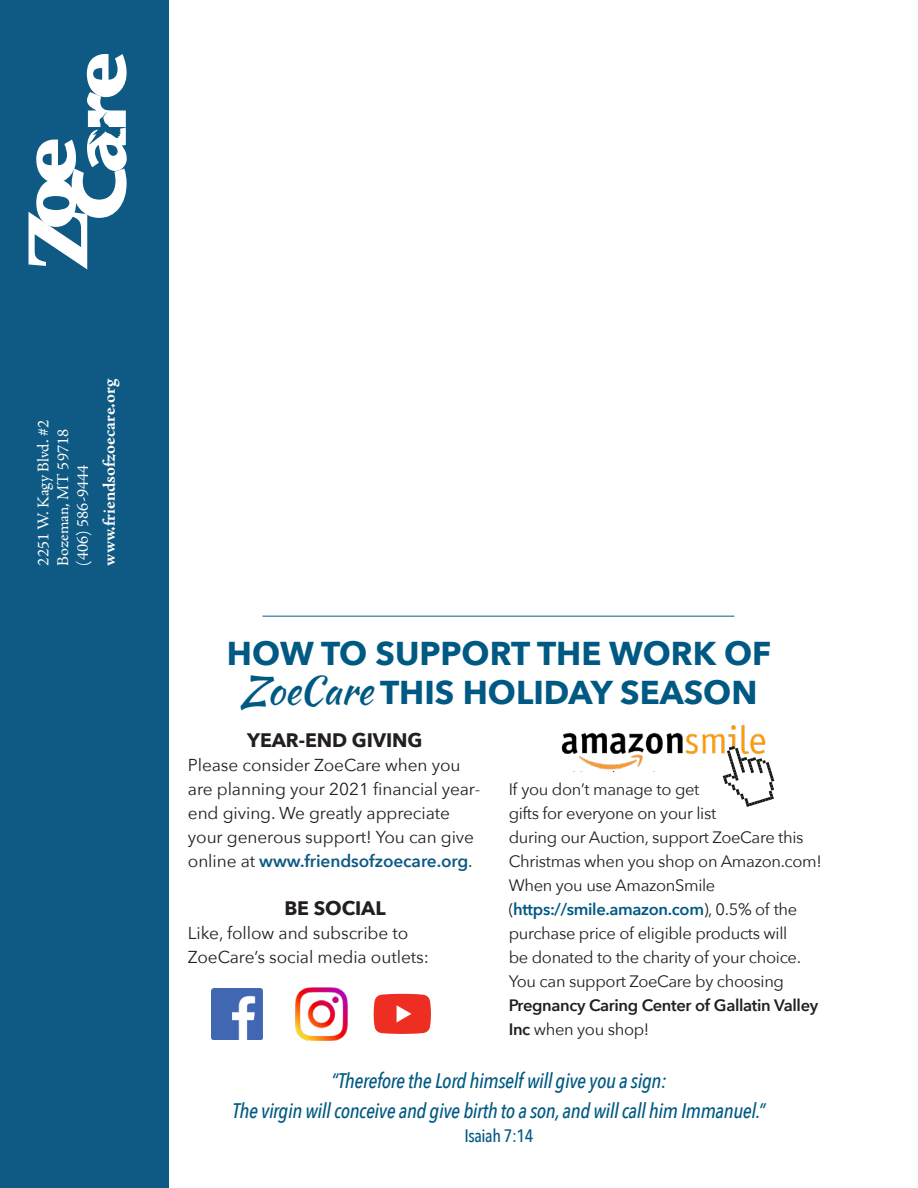
<style>
.page{position:relative;width:918px;height:1188px;background:#fff}
.page>*{position:absolute;margin:0;border:0;box-sizing:border-box;transform-origin:0 0}
.t1{font:700 33px/39px "Avenir Next";color:#005983;text-align:center}
.t2{font:italic 500 21px "Avenir Next Condensed";letter-spacing:-.02em;color:#005983}
.t3{font:700 19.5px "Avenir Next";letter-spacing:-.005em;color:#231f20}
.t4{font:700 18px "Adobe Jenson Pro";letter-spacing:-.005em;color:#fff}
.t5{font:500 18px "Avenir Next Condensed";letter-spacing:-.02em;color:#005983}
.t6{font:17.25px/24px "Avenir Next";letter-spacing:-.005em;color:#231f20}
.t7{font:16.5px/24px "Avenir Next";letter-spacing:-.02em;color:#231f20}
.t8{font:16.5px "Adobe Jenson Pro";color:#fff}
.s1{font-family:"Kaushan Script";font-weight:400;font-size:39px}
.s2{font-weight:600;color:#0f5a84}
.s3{font-weight:600;color:#005983}
.s4{font-weight:600}
</style>
<div class="page">
<div style="left:0;top:0;width:168px;height:1188px;background:#0f5a84"></div>
<svg style="left:29px;top:54px;width:98px;height:215px"></svg>
<hr style="left:262px;top:616px;width:472px;height:1px;background:#0f5a84">
<img style="left:561px;top:724px;width:205px;height:46px">
<img style="left:212px;top:989px;width:50px;height:50px">
<img style="left:295px;top:988px;width:52px;height:52px">
<svg style="left:374px;top:994px;width:57px;height:40px;background:#ef453a"></svg>
<svg style="left:723px;top:746px;width:51px;height:61px"></svg>
<p class="t8" style="left:34px;top:566px;width:147px;rotate:-90deg">2251 W. Kagy Blvd. #2</p>
<p class="t8" style="left:54px;top:566px;width:138px;rotate:-90deg">Bozeman, MT 59718</p>
<p class="t8" style="left:73px;top:566px;width:102px;rotate:-90deg">(406) 586-9444</p>
<p class="t4" style="left:99px;top:566px;width:188px;rotate:-90deg">www.friendsofzoecare.org</p>
<p class="t1" style="left:227px;top:634px;width:546px">HOW TO SUPPORT THE WORK OF<br><span class="s1">ZoeCare</span> THIS HOLIDAY SEASON</p>
<p class="t3" style="left:247px;top:723px;width:177px">YEAR-END GIVING</p>
<p class="t6" style="left:188px;top:752px;width:294px">Please consider ZoeCare when you are planning your 2021 financial year&shy;end giving. We greatly appreciate your generous support! You can give online at <span class="s2">www.friendsofzoecare.org</span>.</p>
<p class="t3" style="left:284px;top:891px;width:103px">BE SOCIAL</p>
<p class="t6" style="left:188px;top:920px;width:243px">Like, follow and subscribe to<br>ZoeCare’s social media outlets:</p>
<p class="t7" style="left:509px;top:777px;width:315px">If you don’t manage to get<br>gifts for everyone on your list<br>during our Auction, support ZoeCare this<br>Christmas when you shop on Amazon.com!<br>When you use AmazonSmile</p>
<p class="t7" style="left:509px;top:897px;width:311px">(<span class="s3">https://smile.amazon.com</span>), 0.5% of the purchase price of eligible products will<br>be donated to the charity of your choice.<br>You can support ZoeCare by choosing <span class="s4">Pregnancy Caring Center of Gallatin Valley Inc</span> when you shop!</p>
<p class="t2" style="left:331px;top:1068px;width:337px">“Therefore the Lord himself will give you a sign:</p>
<p class="t2" style="left:233px;top:1098px;width:534px">The virgin will conceive and give birth to a son, and will call him Immanuel.”</p>
<p class="t5" style="left:464px;top:1125px;width:71px">Isaiah 7:14</p>
</div>
